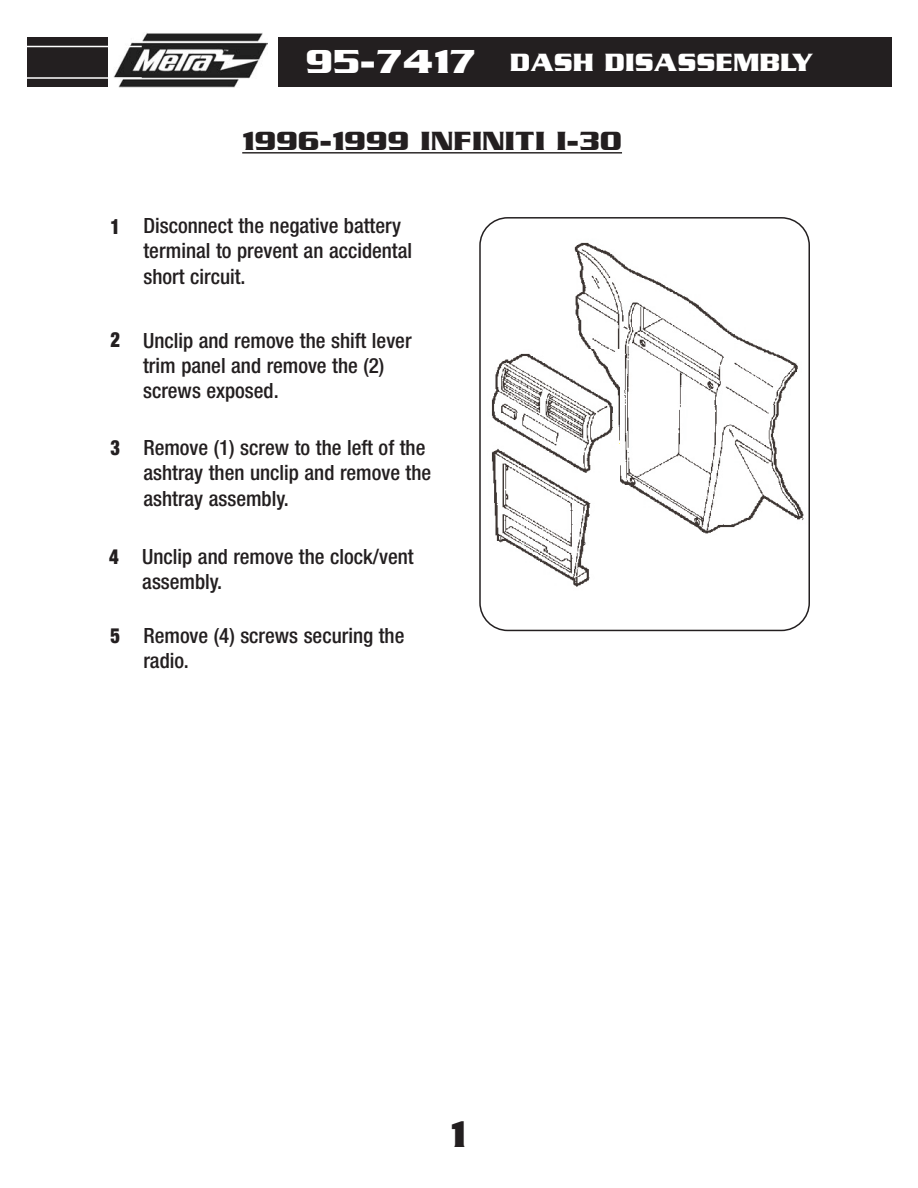
<style>
.page{position:relative;width:918px;height:1188px;background:#fff}
.page>*{position:absolute;margin:0;border:0;box-sizing:border-box;transform-origin:0 0}
.t1{font:700 40.2px "Serpentine ICG";color:#231f20;scale:.87 1}
.t2{font:700 36px "Serpentine ICG";color:#fff}
.t3{font:700 28.5px "Serpentine ICG";color:#231f20}
.t4{font:700 27px "Serpentine ICG";color:#fff}
.t5{font:500 condensed 21px/25.2px "Helvetica Neue";color:#231f20}
.t6{font:900 condensed 21px "Helvetica Neue";color:#231f20;scale:.89 1}
</style>
<div class="page">
<div style="left:27px;top:37px;width:864px;height:49px;background:#231f20"></div>
<hr style="left:242px;top:152px;width:380px;height:2px;background:#231f20">
<svg style="left:479px;top:217px;width:331px;height:414px"></svg>
<div style="left:109px;top:17px;width:169px;height:88px;background:#fff"></div>
<img style="left:114px;top:33px;width:154px;height:55px">
<hr style="left:10px;top:46px;width:132px;height:1px;background:#fff">
<hr style="left:10px;top:77px;width:132px;height:2px;background:#fff">
<h2 class="t2" style="left:306px;top:40px;width:172px">95-7417</h2>
<p class="t4" style="left:510px;top:46px;width:305px">DASH DISASSEMBLY</p>
<h3 class="t3" style="left:242px;top:123px;width:381px">1996-1999 INFINITI I-30</h3>
<p class="t6" style="left:110px;top:219px;width:12px">1</p>
<p class="t5" style="left:143px;top:215px;width:270px">Disconnect the negative battery terminal to prevent an accidental short circuit.</p>
<p class="t6" style="left:110px;top:332px;width:12px">2</p>
<p class="t5" style="left:143px;top:329px;width:270px">Unclip and remove the shift lever trim panel and remove the (2) screws exposed.</p>
<p class="t6" style="left:110px;top:440px;width:12px">3</p>
<p class="t5" style="left:143px;top:437px;width:289px">Remove (1) screw to the left of the ashtray then unclip and remove the ashtray assembly.</p>
<p class="t6" style="left:109px;top:549px;width:12px">4</p>
<p class="t5" style="left:142px;top:545px;width:273px">Unclip and remove the clock/vent assembly.</p>
<p class="t6" style="left:111px;top:628px;width:12px">5</p>
<p class="t5" style="left:143px;top:624px;width:262px">Remove (4) screws securing the radio.</p>
<h1 class="t1" style="left:450px;top:1110px;width:19px">1</h1>
</div>
